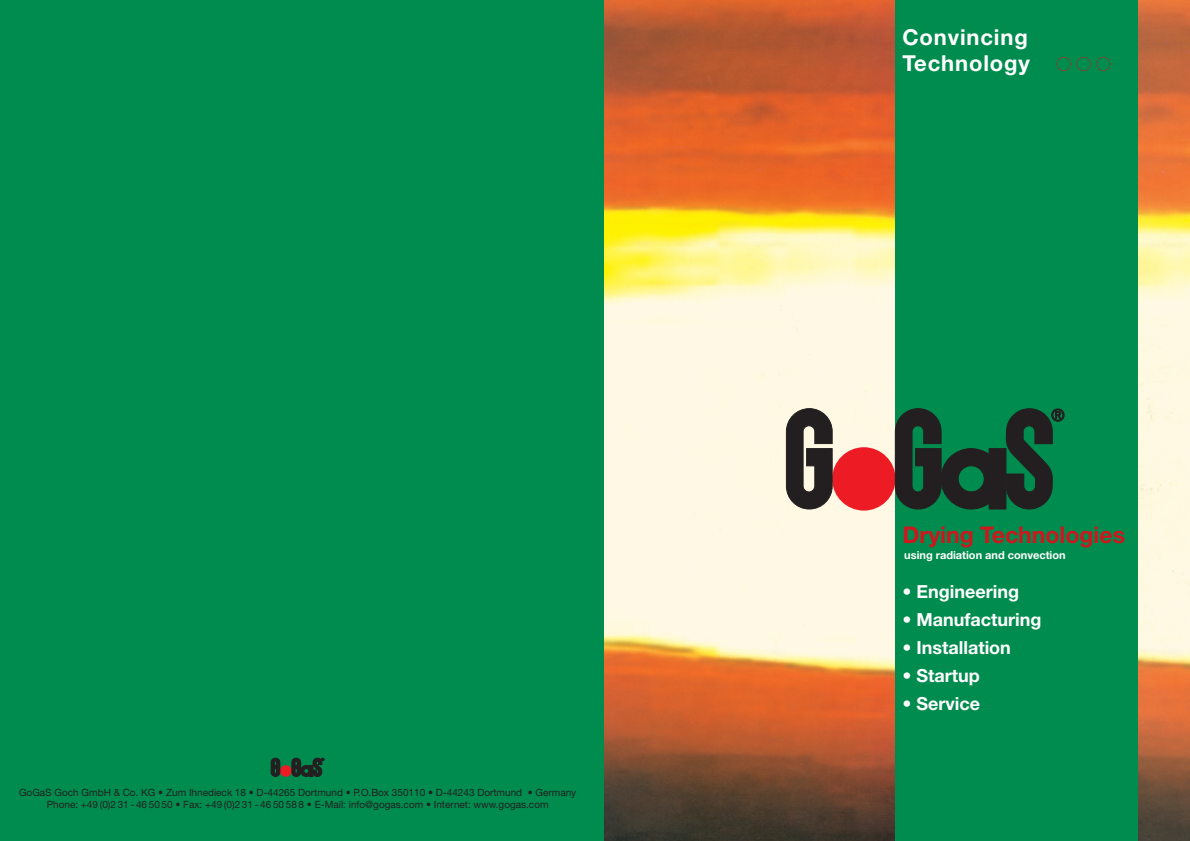
<style>
.page{position:relative;width:1190px;height:841px;background:#fff}
.page>*{position:absolute;margin:0;border:0;box-sizing:border-box;transform-origin:0 0}
.t1{font:700 23px "Helvetica Neue";color:#ce171e}
.t2{font:700 22px/26.4px "Helvetica Neue";letter-spacing:.04em;color:#fff}
.t3{font:700 18px "Helvetica Neue";color:#fff}
.t4{font:700 11px "Helvetica Neue";color:#fff}
.t5{font:10px/12px "Helvetica Neue";color:#231f20;text-align:center}
</style>
<div class="page">
<img style="left:604px;top:0;width:586px;height:841px">
<div style="left:896px;top:0;width:242px;height:841px;background:#008c4e"></div>
<div style="left:832px;top:447px;width:64px;height:64px;background:#ed1c24;border-radius:50%"></div>
<svg style="left:786px;top:409px;width:48px;height:100px;background:#56514d"></svg>
<svg style="left:895px;top:409px;width:169px;height:101px"></svg>
<div style="left:1057px;top:57px;width:14px;height:14px;border:1px solid #ce171e;border-radius:50%"></div>
<div style="left:1077px;top:57px;width:14px;height:14px;border:1px solid #ce171e;border-radius:50%"></div>
<div style="left:1096px;top:57px;width:14px;height:14px;border:1px solid #ce171e;border-radius:50%"></div>
<div style="left:0;top:0;width:604px;height:841px;background:#008c4e"></div>
<div style="left:280px;top:765px;width:12px;height:12px;background:#ed1c24;border-radius:50%"></div>
<svg style="left:271px;top:758px;width:10px;height:19px"></svg>
<svg style="left:292px;top:758px;width:32px;height:19px"></svg>
<p class="t5" style="left:19px;top:786px;width:559px">GoGaS Goch GmbH &amp; Co. KG • Zum Ihnedieck 18 • D-44265 Dortmund • P.O.Box 350110 • D-44243 Dortmund • Germany<br>Phone: +49 (0)2 31 - 46 50 50 • Fax: +49 (0)2 31 - 46 50 58 8 • E-Mail: info@gogas.com • Internet: www.gogas.com</p>
<h2 class="t2" style="left:902px;top:24px;width:129px">Convincing<br>Technology</h2>
<h1 class="t1" style="left:902px;top:521px;width:224px">Drying Technologies</h1>
<p class="t4" style="left:904px;top:549px;width:163px">using radiation and convection</p>
<h3 class="t3" style="left:902px;top:580px;width:118px">• Engineering</h3>
<h3 class="t3" style="left:902px;top:608px;width:140px">• Manufacturing</h3>
<h3 class="t3" style="left:902px;top:636px;width:110px">• Installation</h3>
<h3 class="t3" style="left:902px;top:664px;width:79px">• Startup</h3>
<h3 class="t3" style="left:902px;top:692px;width:79px">• Service</h3>
</div>
